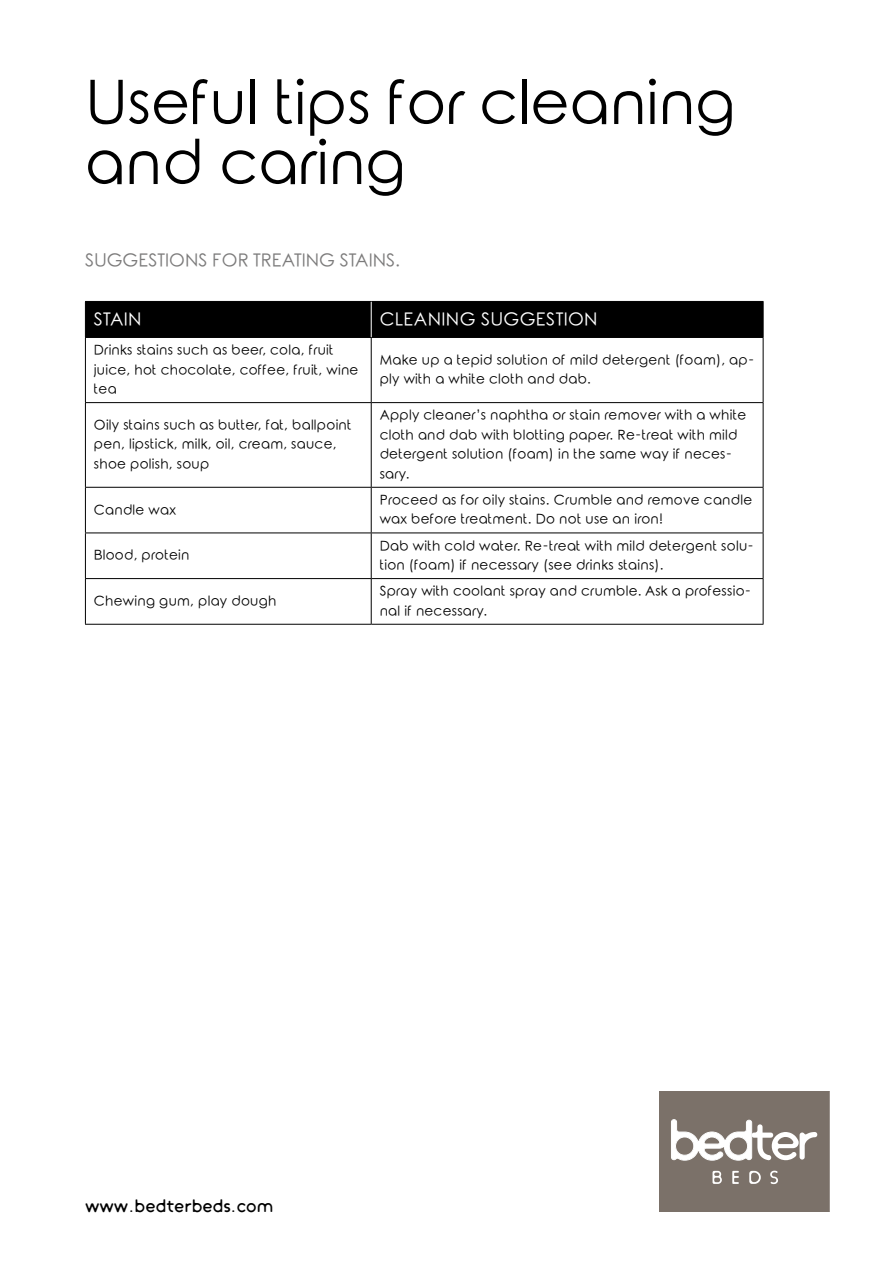
<style>
.page{position:relative;width:893px;height:1263px;background:#fff}
.page>*{position:absolute;margin:0;border:0;box-sizing:border-box;transform-origin:0 0}
.t1{font:60px/60px "Rounded Elegance";color:#000}
.t2{font:18px "Rounded Elegance";color:#7c7b7b}
.t3{font:18px "Rounded Elegance";letter-spacing:.02em;color:#fff}
.t4{font:500 18px "Yikes";color:#000}
.t5{font:13.5px/19.5px "Rounded Elegance";letter-spacing:.02em;color:#000}
</style>
<div class="page">
<div style="left:86px;top:302px;width:677px;height:35px;background:#000"></div>
<hr style="left:85px;top:301px;width:286px;height:1px;background:#000">
<hr style="left:85px;top:302px;width:1px;height:35px;background:#000">
<hr style="left:371px;top:301px;width:392px;height:1px;background:#000">
<hr style="left:763px;top:302px;width:1px;height:35px;background:#000">
<hr style="left:85px;top:337px;width:286px;height:1px;background:#000">
<hr style="left:85px;top:338px;width:1px;height:64px;background:#000">
<hr style="left:371px;top:337px;width:392px;height:1px;background:#000">
<hr style="left:371px;top:338px;width:1px;height:64px;background:#000">
<hr style="left:763px;top:338px;width:1px;height:64px;background:#000">
<hr style="left:85px;top:402px;width:286px;height:1px;background:#000">
<hr style="left:85px;top:403px;width:1px;height:84px;background:#000">
<hr style="left:371px;top:402px;width:392px;height:1px;background:#000">
<hr style="left:371px;top:403px;width:1px;height:84px;background:#000">
<hr style="left:763px;top:403px;width:1px;height:84px;background:#000">
<hr style="left:85px;top:487px;width:286px;height:1px;background:#000">
<hr style="left:85px;top:488px;width:1px;height:44px;background:#000">
<hr style="left:371px;top:487px;width:392px;height:1px;background:#000">
<hr style="left:371px;top:488px;width:1px;height:44px;background:#000">
<hr style="left:763px;top:488px;width:1px;height:44px;background:#000">
<hr style="left:85px;top:532px;width:286px;height:1px;background:#000">
<hr style="left:85px;top:533px;width:1px;height:45px;background:#000">
<hr style="left:371px;top:532px;width:392px;height:1px;background:#000">
<hr style="left:371px;top:533px;width:1px;height:45px;background:#000">
<hr style="left:763px;top:533px;width:1px;height:45px;background:#000">
<hr style="left:85px;top:578px;width:286px;height:1px;background:#000">
<hr style="left:85px;top:579px;width:1px;height:45px;background:#000">
<hr style="left:371px;top:578px;width:392px;height:1px;background:#000">
<hr style="left:371px;top:579px;width:1px;height:45px;background:#000">
<hr style="left:763px;top:579px;width:1px;height:45px;background:#000">
<hr style="left:85px;top:624px;width:286px;height:1px;background:#000">
<hr style="left:371px;top:624px;width:392px;height:1px;background:#000">
<hr style="left:371px;top:302px;width:1px;height:35px;background:#fff">
<div style="left:659px;top:1091px;width:170px;height:121px;background:#7b7169"></div>
<svg style="left:671px;top:1119px;width:146px;height:42px"></svg>
<svg style="left:712px;top:1171px;width:66px;height:13px"></svg>
<h1 class="t1" style="left:85px;top:80px;width:652px">Useful tips for cleaning and caring</h1>
<h2 class="t2" style="left:85px;top:250px;width:317px">SUGGESTIONS FOR TREATING STAINS.</h2>
<h2 class="t3" style="left:94px;top:308px;width:49px">STAIN</h2>
<h2 class="t3" style="left:380px;top:308px;width:219px">CLEANING SUGGESTION</h2>
<p class="t5" style="left:94px;top:342px;width:266px">Drinks stains such as beer, cola, fruit juice, hot chocolate, coffee, fruit, wine tea</p>
<p class="t5" style="left:380px;top:352px;width:376px">Make up a tepid solution of mild detergent (foam), ap&shy;ply with a white cloth and dab.</p>
<p class="t5" style="left:94px;top:417px;width:259px">Oily stains such as butter, fat, ballpoint pen, lipstick, milk, oil, cream, sauce, shoe polish, soup</p>
<p class="t5" style="left:380px;top:407px;width:368px">Apply cleaner’s naphtha or stain remover with a white cloth and dab with blotting paper. Re-treat with mild detergent solution (foam) in the same way if neces&shy;sary.</p>
<p class="t5" style="left:94px;top:501px;width:84px">Candle wax</p>
<p class="t5" style="left:380px;top:492px;width:374px">Proceed as for oily stains. Crumble and remove candle wax before treatment. Do not use an iron!</p>
<p class="t5" style="left:94px;top:547px;width:97px">Blood, protein</p>
<p class="t5" style="left:380px;top:537px;width:376px">Dab with cold water. Re-treat with mild detergent solu&shy;tion (foam) if necessary (see drinks stains).</p>
<p class="t5" style="left:94px;top:593px;width:184px">Chewing gum, play dough</p>
<p class="t5" style="left:380px;top:583px;width:373px">Spray with coolant spray and crumble. Ask a professio&shy;nal if necessary.</p>
<h2 class="t4" style="left:85px;top:1199px;width:190px">www.bedterbeds.com</h2>
</div>
